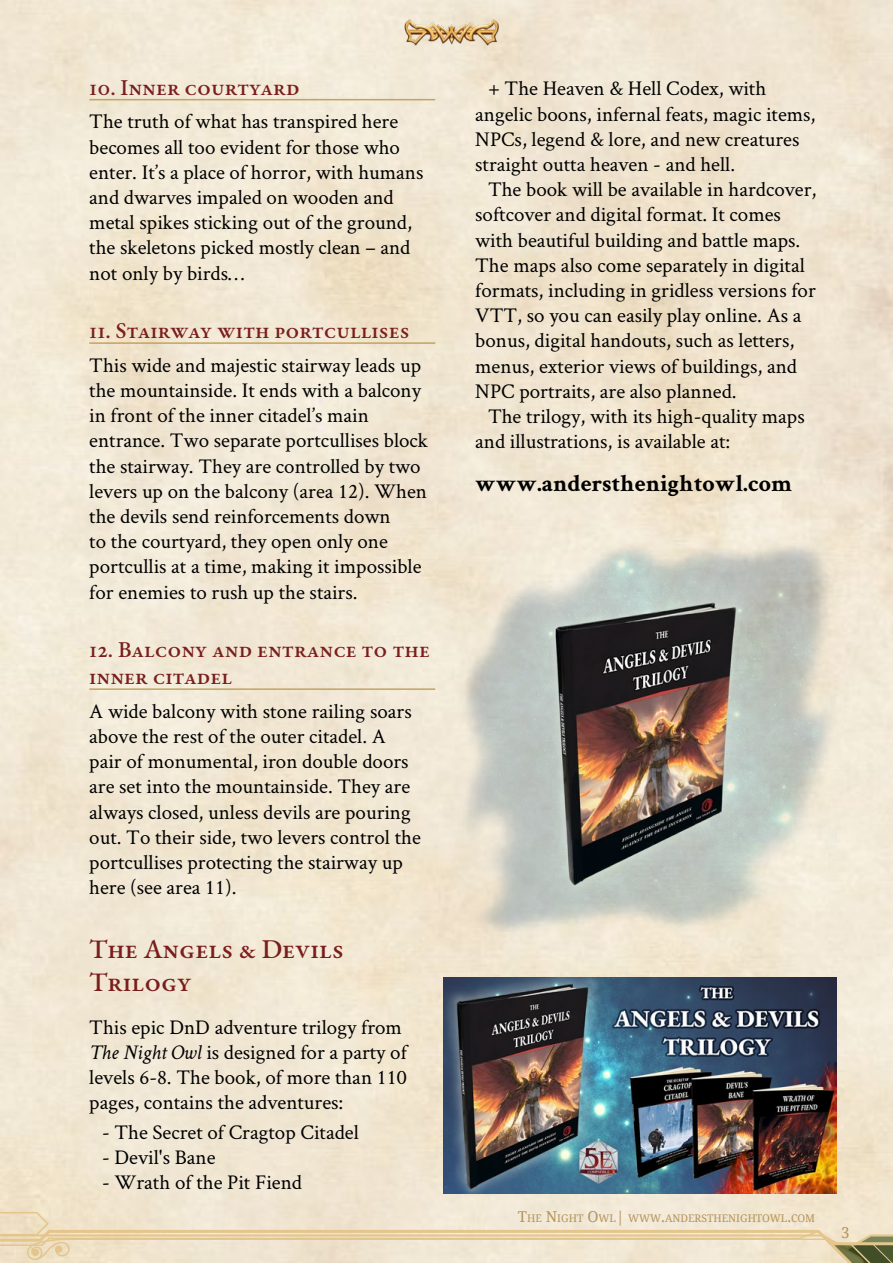
<style>
.page{position:relative;width:893px;height:1263px;background:#fff}
.page>*{position:absolute;margin:0;border:0;box-sizing:border-box;transform-origin:0 0}
.Heading_1{font:500 27px/32.4px "EB Garamond";color:#791e1d}
.Heading_1-2{font:700 24px "Crimson Text";color:#000}
.Heading_2{font:500 22.5px/27px "EB Garamond";color:#791e1d}
.Core_Body{font:21px/25.2px "Crimson Text";color:#000}
.Core_Body_2{font:21px/25.2px "Crimson Text";color:#000}
.Heading_1-3{font:21px/25.2px "Crimson Text";color:#000}
.t1{font:15px "Noto Serif";color:#b4935c}
.t2{font:10.5px "Noto Serif";color:#b4935c}
.s1{font-style:italic}
.s2{font-size:15px}
</style>
<div class="page">
<img style="left:0;top:0;width:893px;height:1211px">
<img style="left:401px;top:12px;width:102px;height:42px">
<img style="left:453px;top:536px;width:383px;height:395px">
<img style="left:444px;top:977px;width:392px;height:216px">
<svg style="left:0;top:1211px;width:893px;height:52px;background:#ebdec3"></svg>
<hr style="left:89px;top:99px;width:346px;height:1px;background:#c4a360">
<hr style="left:89px;top:342px;width:346px;height:2px;background:#c4a360">
<hr style="left:89px;top:688px;width:346px;height:2px;background:#c4a360">
<p class="Heading_2" style="left:89px;top:74px;width:212px">10. Inner courtyard</p>
<p class="Core_Body" style="left:89px;top:108px;width:336px">The truth of what has transpired here becomes all too evident for those who enter. It’s a place of horror, with humans and dwarves impaled on wooden and metal spikes sticking out of the ground, the skeletons picked mostly clean – and not only by birds…</p>
<p class="Heading_2" style="left:89px;top:317px;width:322px">11. Stairway with portcullises</p>
<p class="Core_Body" style="left:89px;top:352px;width:340px">This wide and majestic stairway leads up the mountainside. It ends with a balcony in front of the inner citadel’s main entrance. Two separate portcullises block the stairway. They are controlled by two levers up on the balcony (area 12). When the devils send reinforcements down<br>to the courtyard, they open only one portcullis at a time, making it impossible for enemies to rush up the stairs.</p>
<p class="Heading_2" style="left:89px;top:636px;width:342px">12. Balcony and entrance to the inner citadel</p>
<p class="Core_Body" style="left:89px;top:698px;width:333px">A wide balcony with stone railing soars above the rest of the outer citadel. A pair of monumental, iron double doors are set into the mountainside. They are always closed, unless devils are pouring out. To their side, two levers control the portcullises protecting the stairway up here (see area 11).</p>
<p class="Heading_1" style="left:89px;top:933px;width:256px">The Angels &amp; Devils<br>Trilogy</p>
<p class="Heading_1-3" style="left:89px;top:1013px;width:319px">This epic DnD adventure trilogy from <span class="s1">The Night Owl</span> is designed for a party of levels 6-8. The book, of more than 110 pages, contains the adventures:</p>
<p class="Core_Body_2" style="left:102px;top:1118px;width:258px">- The Secret of Cragtop Citadel</p>
<p class="Core_Body_2" style="left:102px;top:1144px;width:115px">- Devil's Bane</p>
<p class="Core_Body_2" style="left:102px;top:1169px;width:201px">- Wrath of the Pit Fiend</p>
<p class="Core_Body_2" style="left:475px;top:75px;width:342px;text-indent:13px">+ The Heaven &amp; Hell Codex, with angelic boons, infernal feats, magic items, NPCs, legend &amp; lore, and new creatures straight outta heaven - and hell.</p>
<p class="Core_Body_2" style="left:475px;top:176px;width:343px;text-indent:13px">The book will be available in hardcover, softcover and digital format. It comes with beautiful building and battle maps.<br>The maps also come separately in digital formats, including in gridless versions for VTT, so you can easily play online. As a bonus, digital handouts, such as letters, menus, exterior views of buildings, and NPC portraits, are also planned.</p>
<p class="Core_Body_2" style="left:475px;top:403px;width:331px;text-indent:13px">The trilogy, with its high-quality maps and illustrations, is available at:</p>
<p class="Heading_1-2" style="left:475px;top:468px;width:318px">www.andersthenightowl.com</p>
<p class="t2" style="left:518px;top:1211px;width:299px"><span class="s2">T</span>HE <span class="s2">N</span>IGHT <span class="s2">O</span>WL<span class="s2">|</span> WWW<span class="s2">.</span>ANDERSTHENIGHTOWL<span class="s2">.</span>COM</p>
<p class="t1" style="left:841px;top:1223px;width:10px">3</p>
</div>
